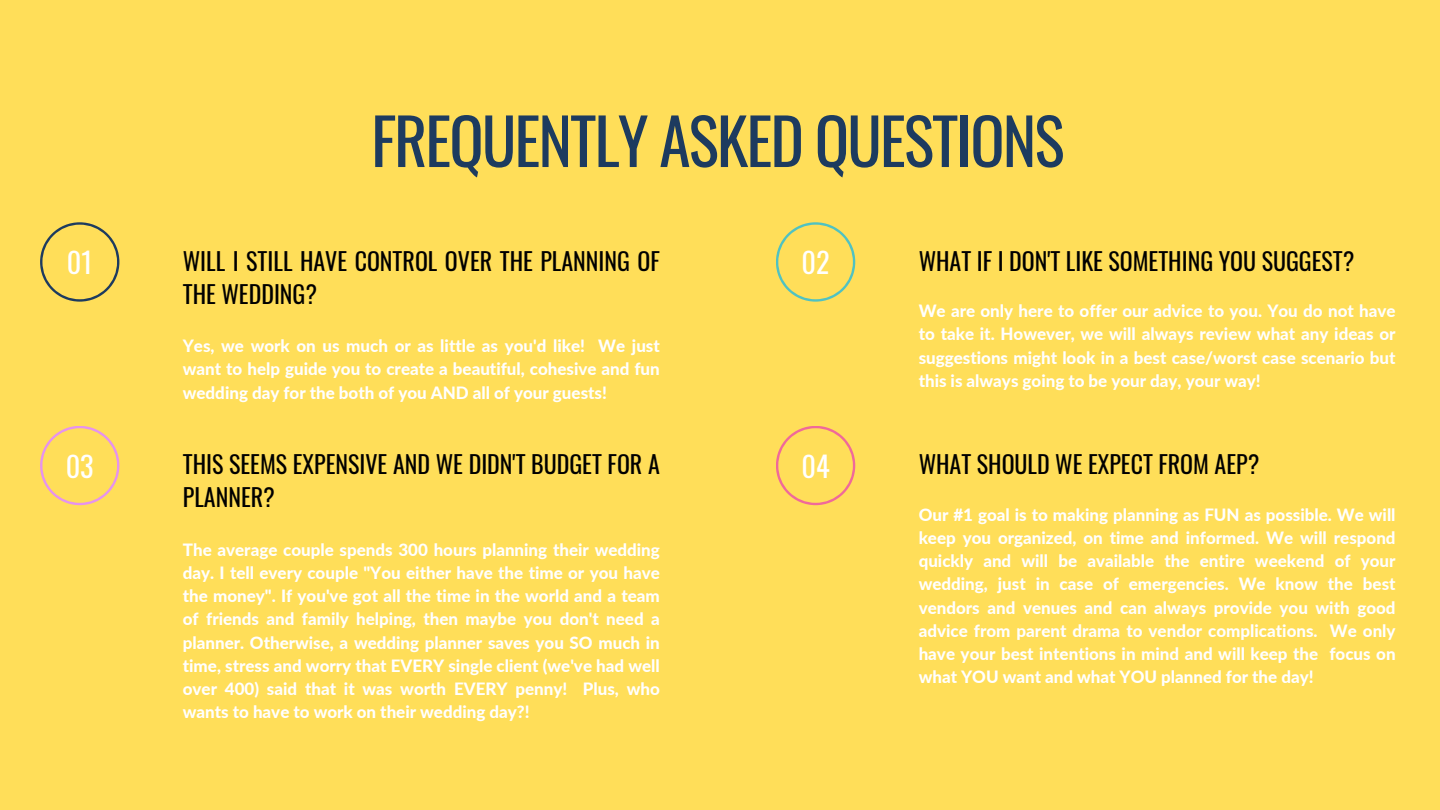
<style>
.page{position:relative;width:1440px;height:810px;background:#ffde59}
.page>*{position:absolute;margin:0;border:0;box-sizing:border-box;transform-origin:0 0}
.t1{font:63.6px "Oswald";letter-spacing:-.03em;color:#1d3b5f}
.t2{font:28.3px "Oswald";color:#fff}
.t3{font:24px/33px "Oswald";color:#000}
.t4{font:800 17px/23.2px "Lato";color:#fff;text-align:justify}
</style>
<div class="page">
<svg style="left:40px;top:222px;width:79px;height:80px"></svg>
<svg style="left:40px;top:426px;width:79px;height:79px"></svg>
<svg style="left:776px;top:222px;width:79px;height:80px"></svg>
<svg style="left:776px;top:426px;width:79px;height:79px"></svg>
<h1 class="t1" style="left:371px;top:91px;width:695px">FREQUENTLY ASKED QUESTIONS</h1>
<p class="t2" style="left:67px;top:240px;width:27px">01</p>
<h2 class="t3" style="left:183px;top:244px;width:479px">WILL I STILL HAVE CONTROL OVER THE PLANNING OF<br>THE WEDDING?</h2>
<p class="t4" style="left:183px;top:334px;width:479px">Yes, we work on us much or as little as you'd like! We just want to help guide you to create a beautiful, cohesive and fun wedding day for the both of you AND all of your guests!</p>
<p class="t2" style="left:66px;top:444px;width:30px">03</p>
<h2 class="t3" style="left:183px;top:447px;width:479px">THIS SEEMS EXPENSIVE AND WE DIDN'T BUDGET FOR A<br>PLANNER?</h2>
<p class="t4" style="left:183px;top:537px;width:479px">The average couple spends 300 hours planning their wedding day. I tell every couple "You either have the time or you have the money". If you've got all the time in the world and a team of friends and family helping, then maybe you don't need a planner. Otherwise, a wedding planner saves you SO much in time, stress and worry that EVERY single client (we've had well over 400) said that it was worth EVERY penny! Plus, who wants to have to work on their wedding day?!</p>
<p class="t2" style="left:802px;top:240px;width:30px">02</p>
<h2 class="t3" style="left:919px;top:244px;width:437px">WHAT IF I DON'T LIKE SOMETHING YOU SUGGEST?</h2>
<p class="t4" style="left:919px;top:299px;width:478px">We are only here to offer our advice to you. You do not have to take it. However, we will always review what any ideas or suggestions might look in a best case/worst case scenario but this is always going to be your day, your way!</p>
<p class="t2" style="left:801px;top:444px;width:30px">04</p>
<h2 class="t3" style="left:919px;top:447px;width:342px">WHAT SHOULD WE EXPECT FROM AEP?</h2>
<p class="t4" style="left:919px;top:502px;width:478px">Our #1 goal is to making planning as FUN as possible. We will keep you organized, on time and informed. We will respond quickly and will be available the entire weekend of your wedding, just in case of emergencies. We know the best vendors and venues and can always provide you with good advice from parent drama to vendor complications. We only have your best intentions in mind and will keep the focus on what YOU want and what YOU planned for the day!</p>
</div>
